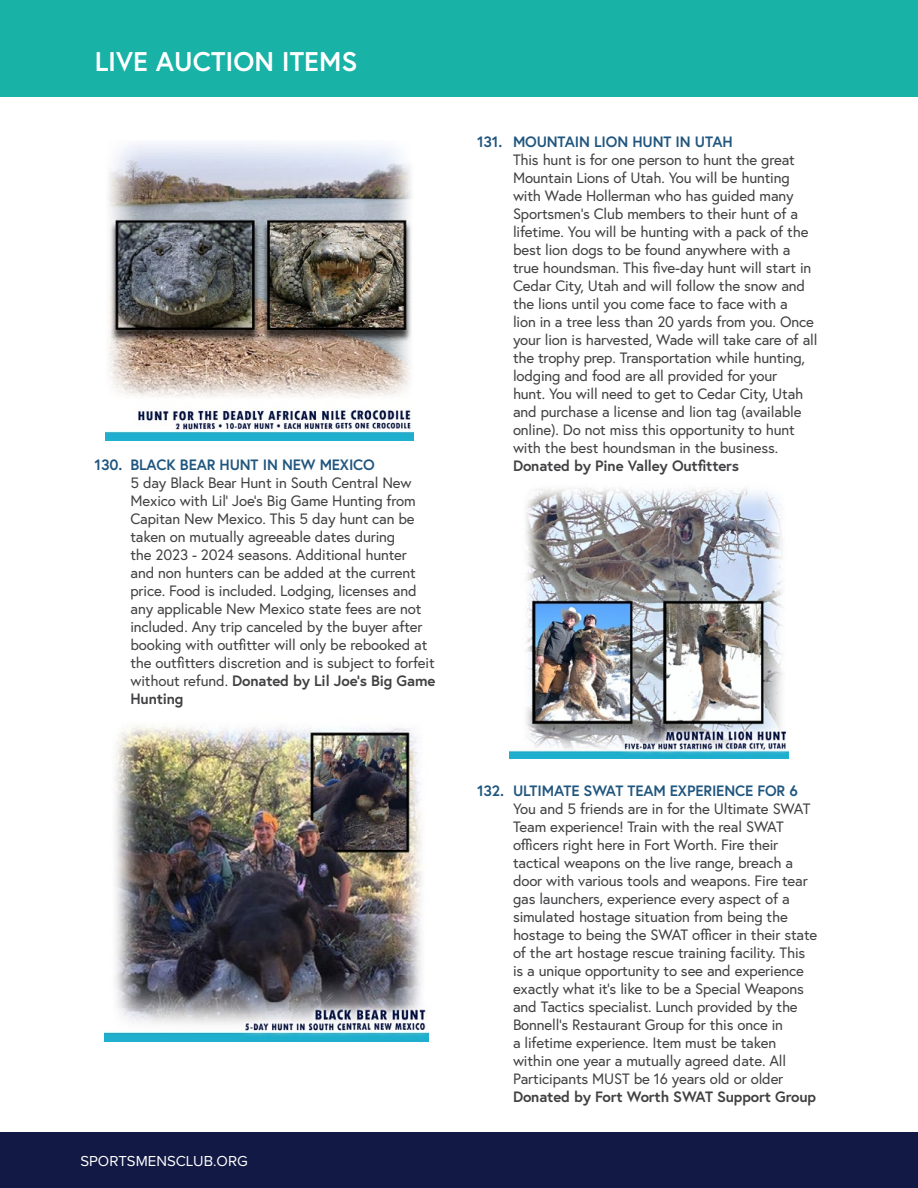
<style>
.page{position:relative;width:918px;height:1188px;background:#fff}
.page>*{position:absolute;margin:0;border:0;box-sizing:border-box;transform-origin:0 0}
.t1{font:700 27px "Europa";color:#fff}
.t2{font:15px/18px "Europa";letter-spacing:-.01em;color:#414042}
.t3{font:700 15px "Europa";letter-spacing:-.01em;color:#20567e}
.t4{font:700 15px "Europa";letter-spacing:-.01em;color:#414042}
.t5{font:15px "Proxima Nova";color:#fff}
.s1{font-weight:700}
</style>
<div class="page">
<div style="left:0;top:1132px;width:918px;height:56px;background:#121944"></div>
<div style="left:0;top:0;width:918px;height:97px;background:#18b2a6"></div>
<img style="left:106px;top:143px;width:307px;height:298px">
<img style="left:104px;top:725px;width:325px;height:316px">
<img style="left:510px;top:488px;width:278px;height:271px">
<h1 class="t1" style="left:95px;top:43px;width:264px">LIVE AUCTION ITEMS</h1>
<p class="t3" style="left:94px;top:455px;width:282px">130. BLACK BEAR HUNT IN NEW MEXICO</p>
<p class="t2" style="left:130px;top:474px;width:306px">5 day Black Bear Hunt in South Central New Mexico with Lil’ Joe’s Big Game Hunting from Capitan New Mexico. This 5 day hunt can be taken on mutually agreeable dates during<br>the 2023 - 2024 seasons. Additional hunter<br>and non hunters can be added at the current price. Food is included. Lodging, licenses and any applicable New Mexico state fees are not included. Any trip canceled by the buyer after booking with outfitter will only be rebooked at the outfitters discretion and is subject to forfeit without refund. <span class="s1">Donated by Lil Joe’s Big Game Hunting</span></p>
<p class="t5" style="left:80px;top:1149px;width:169px">SPORTSMENSCLUB.ORG</p>
<p class="t3" style="left:477px;top:131px;width:257px">131. MOUNTAIN LION HUNT IN UTAH</p>
<p class="t2" style="left:513px;top:150px;width:306px">This hunt is for one person to hunt the great Mountain Lions of Utah. You will be hunting with Wade Hollerman who has guided many Sportsmen’s Club members to their hunt of a lifetime. You will be hunting with a pack of the best lion dogs to be found anywhere with a true houndsman. This five-day hunt will start in Cedar City, Utah and will follow the snow and the lions until you come face to face with a<br>lion in a tree less than 20 yards from you. Once your lion is harvested, Wade will take care of all the trophy prep. Transportation while hunting, lodging and food are all provided for your<br>hunt. You will need to get to Cedar City, Utah and purchase a license and lion tag (available online). Do not miss this opportunity to hunt with the best houndsman in the business.</p>
<p class="t4" style="left:513px;top:455px;width:228px">Donated by Pine Valley Outfitters</p>
<p class="t3" style="left:477px;top:781px;width:322px">132. ULTIMATE SWAT TEAM EXPERIENCE FOR 6</p>
<p class="t2" style="left:513px;top:800px;width:306px">You and 5 friends are in for the Ultimate SWAT Team experience! Train with the real SWAT officers right here in Fort Worth. Fire their tactical weapons on the live range, breach a door with various tools and weapons. Fire tear gas launchers, experience every aspect of a simulated hostage situation from being the hostage to being the SWAT officer in their state of the art hostage rescue training facility. This is a unique opportunity to see and experience exactly what it’s like to be a Special Weapons and Tactics specialist. Lunch provided by the Bonnell’s Restaurant Group for this once in<br>a lifetime experience. Item must be taken within one year a mutually agreed date. All Participants MUST be 16 years old or older</p>
<p class="t4" style="left:513px;top:1087px;width:305px">Donated by Fort Worth SWAT Support Group</p>
</div>
